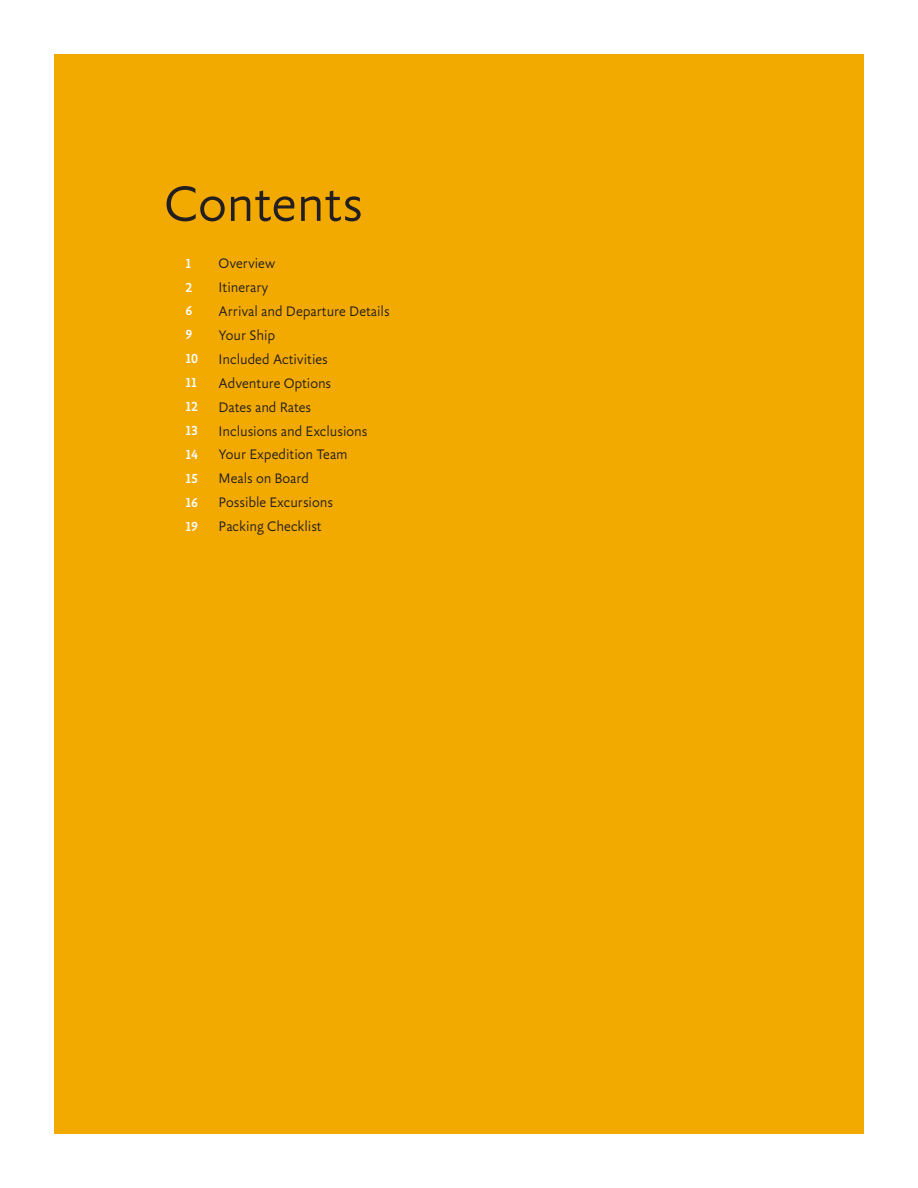
<style>
.page{position:relative;width:918px;height:1188px;background:#fff}
.page>*{position:absolute;margin:0;border:0;box-sizing:border-box;transform-origin:0 0}
.t1{font:300 54px "Yoga Sans OT";letter-spacing:-.005em;color:#231f20}
.t2{font:300 15px "Yoga Sans OT";letter-spacing:-.005em;color:#231f20}
.t3{font:500 14.25px "Yoga Sans OT";color:#fff}
</style>
<div class="page">
<div style="left:54px;top:54px;width:810px;height:1080px;background:#f2a900"></div>
<p class="t1" style="left:164px;top:175px;width:200px">Contents</p>
<p class="t3" style="left:186px;top:255px;width:7px">1</p>
<p class="t3" style="left:186px;top:279px;width:8px">2</p>
<p class="t3" style="left:186px;top:303px;width:8px">6</p>
<p class="t3" style="left:186px;top:327px;width:8px">9</p>
<p class="t3" style="left:186px;top:351px;width:14px">10</p>
<p class="t3" style="left:186px;top:375px;width:13px">11</p>
<p class="t3" style="left:186px;top:399px;width:14px">12</p>
<p class="t3" style="left:186px;top:423px;width:14px">13</p>
<p class="t3" style="left:186px;top:447px;width:14px">14</p>
<p class="t3" style="left:186px;top:471px;width:14px">15</p>
<p class="t3" style="left:186px;top:495px;width:14px">16</p>
<p class="t3" style="left:186px;top:519px;width:14px">19</p>
<p class="t2" style="left:219px;top:255px;width:59px">Overview</p>
<p class="t2" style="left:219px;top:279px;width:51px">Itinerary</p>
<p class="t2" style="left:219px;top:303px;width:173px">Arrival and Departure Details</p>
<p class="t2" style="left:219px;top:327px;width:58px">Your Ship</p>
<p class="t2" style="left:219px;top:351px;width:111px">Included Activities</p>
<p class="t2" style="left:219px;top:375px;width:114px">Adventure Options</p>
<p class="t2" style="left:219px;top:399px;width:94px">Dates and Rates</p>
<p class="t2" style="left:219px;top:423px;width:150px">Inclusions and Exclusions</p>
<p class="t2" style="left:219px;top:447px;width:131px">Your Expedition Team</p>
<p class="t2" style="left:219px;top:471px;width:92px">Meals on Board</p>
<p class="t2" style="left:219px;top:495px;width:116px">Possible Excursions</p>
<p class="t2" style="left:219px;top:518px;width:105px">Packing Checklist</p>
</div>
